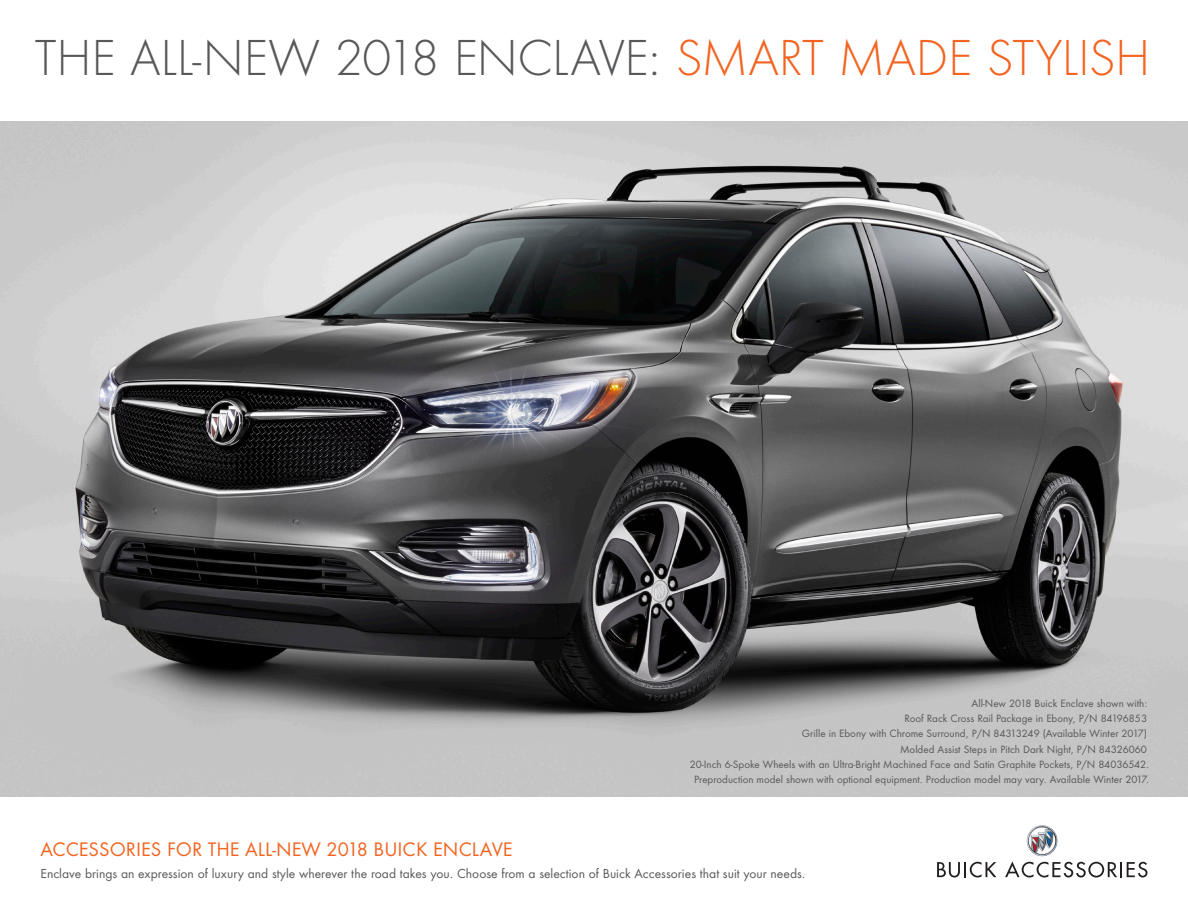
<style>
.page{position:relative;width:1188px;height:918px;background:#fff}
.page>*{position:absolute;margin:0;border:0;box-sizing:border-box;transform-origin:0 0}
.headline{font:300 46.5px "Buick Futura ND";letter-spacing:-.01em;color:#57585a}
.subhead{font:18px "Buick Futura ND";color:#f36421}
.text{font:12px "Buick Futura ND";color:#57585a}
.t1{font:9.75px "Buick Futura ND";color:#57585a}
.s1{color:#f36421}
</style>
<div class="page">
<img style="left:0;top:122px;width:1188px;height:674px">
<svg style="left:937px;top:862px;width:59px;height:16px"></svg>
<svg style="left:1005px;top:861px;width:143px;height:17px"></svg>
<img style="left:1026px;top:825px;width:32px;height:32px">
<p class="headline" style="left:35px;top:30px;width:1117px">THE ALL-NEW 2018 ENCLAVE: <span class="s1">SMART MADE STYLISH</span></p>
<p class="t1" style="left:972px;top:697px;width:177px">All-New 2018 Buick Enclave shown with:</p>
<p class="t1" style="left:904px;top:712px;width:244px">Roof Rack Cross Rail Package in Ebony, P/N 84196853</p>
<p class="t1" style="left:802px;top:727px;width:347px">Grille in Ebony with Chrome Surround, P/N 84313249 (Available Winter 2017)</p>
<p class="t1" style="left:900px;top:743px;width:248px">Molded Assist Steps in Pitch Dark Night, P/N 84326060</p>
<p class="t1" style="left:690px;top:758px;width:461px">20-Inch 6-Spoke Wheels with an Ultra-Bright Machined Face and Satin Graphite Pockets, P/N 84036542.</p>
<p class="t1" style="left:694px;top:773px;width:457px">Preproduction model shown with optional equipment. Production model may vary. Available Winter 2017.</p>
<p class="subhead" style="left:40px;top:837px;width:474px">ACCESSORIES FOR THE ALL-NEW 2018 BUICK ENCLAVE</p>
<p class="text" style="left:40px;top:865px;width:767px">Enclave brings an expression of luxury and style wherever the road takes you. Choose from a selection of Buick Accessories that suit your needs.</p>
</div>
